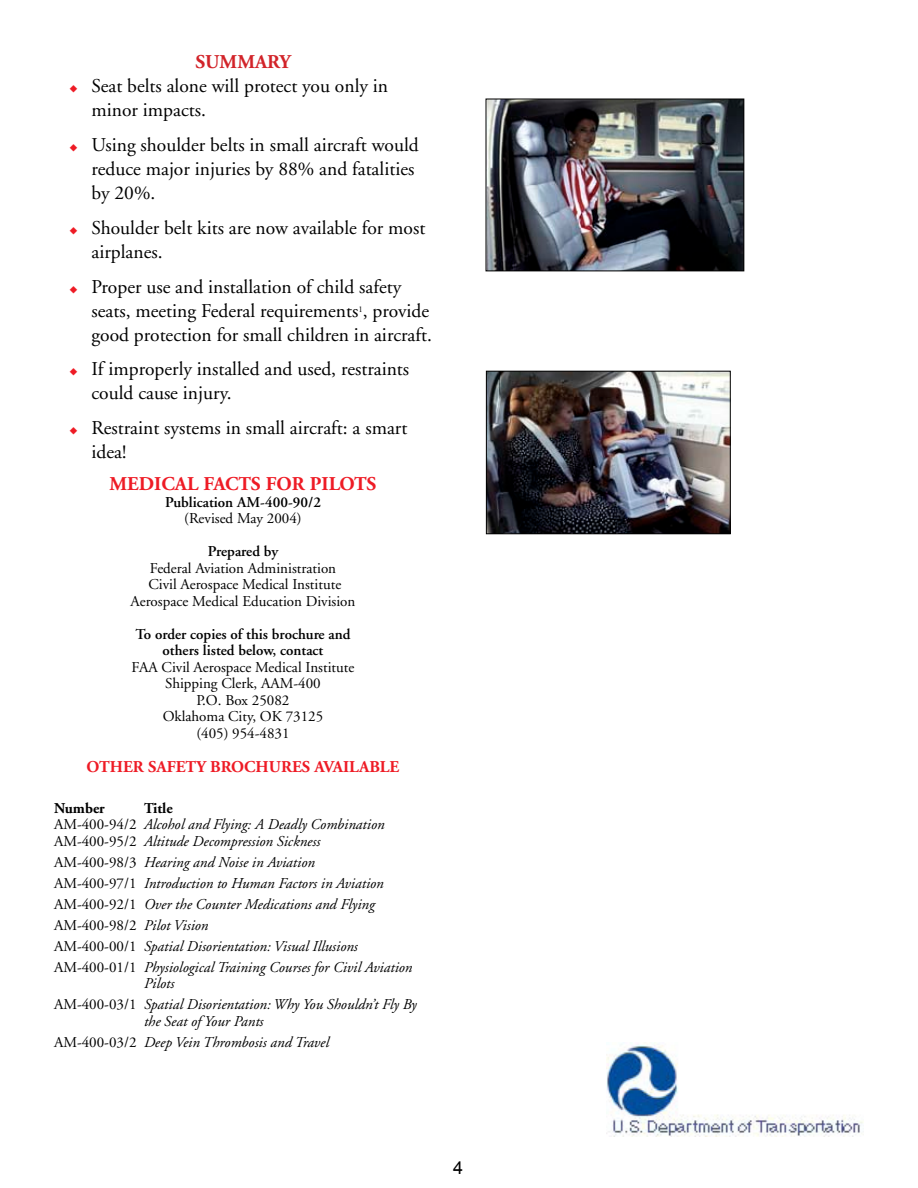
<style>
.page{position:relative;width:918px;height:1188px;background:#fff}
.page>*{position:absolute;margin:0;border:0;box-sizing:border-box;transform-origin:0 0}
.t1{font:19.5px/24px "Adobe Garamond";color:#000}
.t2{font:700 19.5px "Adobe Garamond";color:#ee1b25}
.t3{font:700 19.5px "Adobe Garamond";color:#d22329}
.t4{font:700 16.5px "Adobe Garamond";letter-spacing:-.03em;color:#ee1b25}
.t5{font:italic 15px/21px "Adobe Garamond";color:#000}
.t6{font:15px/16.5px "Adobe Garamond";color:#000;text-align:center}
.t7{font:600 15px/16.5px "Adobe Garamond";color:#000;text-align:center}
.t8{font:700 15px "Adobe Garamond";color:#000}
.t9{font:8.7px "Adobe Garamond";color:#000}
.s1{color:#ee1b25}
.s2{font-weight:700;font-style:normal}
.s3{font-style:normal}
</style>
<div class="page">
<img style="left:488px;top:101px;width:254px;height:168px">
<div style="left:486px;top:99px;width:258px;height:172px;border:1px solid #000"></div>
<img style="left:488px;top:373px;width:241px;height:159px">
<div style="left:486px;top:371px;width:245px;height:163px;border:1px solid #000"></div>
<img style="left:606px;top:1044px;width:258px;height:92px">
<h1 class="t3" style="left:195px;top:51px;width:97px">SUMMARY</h1>
<h1 class="t1" style="left:91px;top:75px;width:298px;text-indent:-22px"><span class="s1">◆</span> Seat belts alone will protect you only in minor impacts.</h1>
<h1 class="t1" style="left:91px;top:133px;width:329px;text-indent:-22px"><span class="s1">◆</span> Using shoulder belts in small aircraft would reduce major injuries by 88% and fatalities by 20%.</h1>
<h1 class="t1" style="left:91px;top:216px;width:335px;text-indent:-22px"><span class="s1">◆</span> Shoulder belt kits are now available for most airplanes.</h1>
<h1 class="t1" style="left:91px;top:275px;width:339px;text-indent:-22px"><span class="s1">◆</span> Proper use and installation of child safety seats, meeting Federal requirements , provide</h1>
<p class="t9" style="left:359px;top:304px;width:6px">1</p>
<h1 class="t1" style="left:91px;top:323px;width:342px">good protection for small children in aircraft.</h1>
<h1 class="t1" style="left:91px;top:358px;width:319px;text-indent:-22px"><span class="s1">◆</span> If improperly installed and used, restraints could cause injury.</h1>
<h1 class="t1" style="left:91px;top:417px;width:318px;text-indent:-22px"><span class="s1">◆</span> Restraint systems in small aircraft: a smart idea!</h1>
<h1 class="t2" style="left:109px;top:473px;width:31px">MEDICAL</h1>
<h1 class="t2" style="left:204px;top:473px;width:23px">FACTS</h1>
<h1 class="t2" style="left:266px;top:473px;width:15px">FOR</h1>
<h1 class="t2" style="left:310px;top:473px;width:24px">PILOTS</h1>
<p class="t7" style="left:165px;top:494px;width:157px">Publication AM-400-90/2</p>
<p class="t6" style="left:184px;top:510px;width:119px">(Revised May 2004)</p>
<p class="t7" style="left:208px;top:543px;width:72px">Prepared by</p>
<p class="t6" style="left:131px;top:560px;width:226px">Federal Aviation Administration<br>Civil Aerospace Medical Institute<br>Aerospace Medical Education Division</p>
<p class="t7" style="left:135px;top:626px;width:217px">To order copies of this brochure and others listed below, contact</p>
<p class="t6" style="left:132px;top:659px;width:224px">FAA Civil Aerospace Medical Institute<br>Shipping Clerk, AAM-400<br>P.O. Box 25082<br>Oklahoma City, OK 73125<br>(405) 954-4831</p>
<p class="t4" style="left:87px;top:758px;width:25px">OTHER</p>
<p class="t4" style="left:148px;top:758px;width:20px">SAFETY</p>
<p class="t4" style="left:210px;top:758px;width:23px">BROCHURES</p>
<p class="t4" style="left:315px;top:758px;width:29px">AVAILABLE</p>
<p class="t8" style="left:54px;top:800px;width:52px">NUMBER</p>
<p class="t5" style="left:54px;top:800px;width:332px;line-height:16.5px;text-indent:90px"><span class="s2">TITLE<br></span><span class="s3">AM-400-94/2</span> Alcohol and Flying: A Deadly Combination<br><span class="s3">AM-400-95/2</span> Altitude Decompression Sickness</p>
<p class="t5" style="left:54px;top:852px;width:360px"><span class="s3">AM-400-98/3</span> Hearing and Noise in Aviation<br><span class="s3">AM-400-97/1</span> Introduction to Human Factors in Aviation <span class="s3">AM-400-92/1</span> Over the Counter Medications and Flying <span class="s3">AM-400-98/2</span> Pilot Vision<br><span class="s3">AM-400-00/1</span> Spatial Disorientation: Visual Illusions <span class="s3">AM-400-01/1</span> Physiological Training Courses for Civil Aviation</p>
<p class="t5" style="left:54px;top:973px;width:364px;text-indent:90px">Pilots<br><span class="s3">AM-400-03/1</span> Spatial Disorientation: Why You Shouldn’t Fly By</p>
<p class="t5" style="left:54px;top:1011px;width:277px;text-indent:90px">the Seat of Your Pants<br><span class="s3">AM-400-03/2</span> Deep Vein Thrombosis and Travel</p>
</div>
